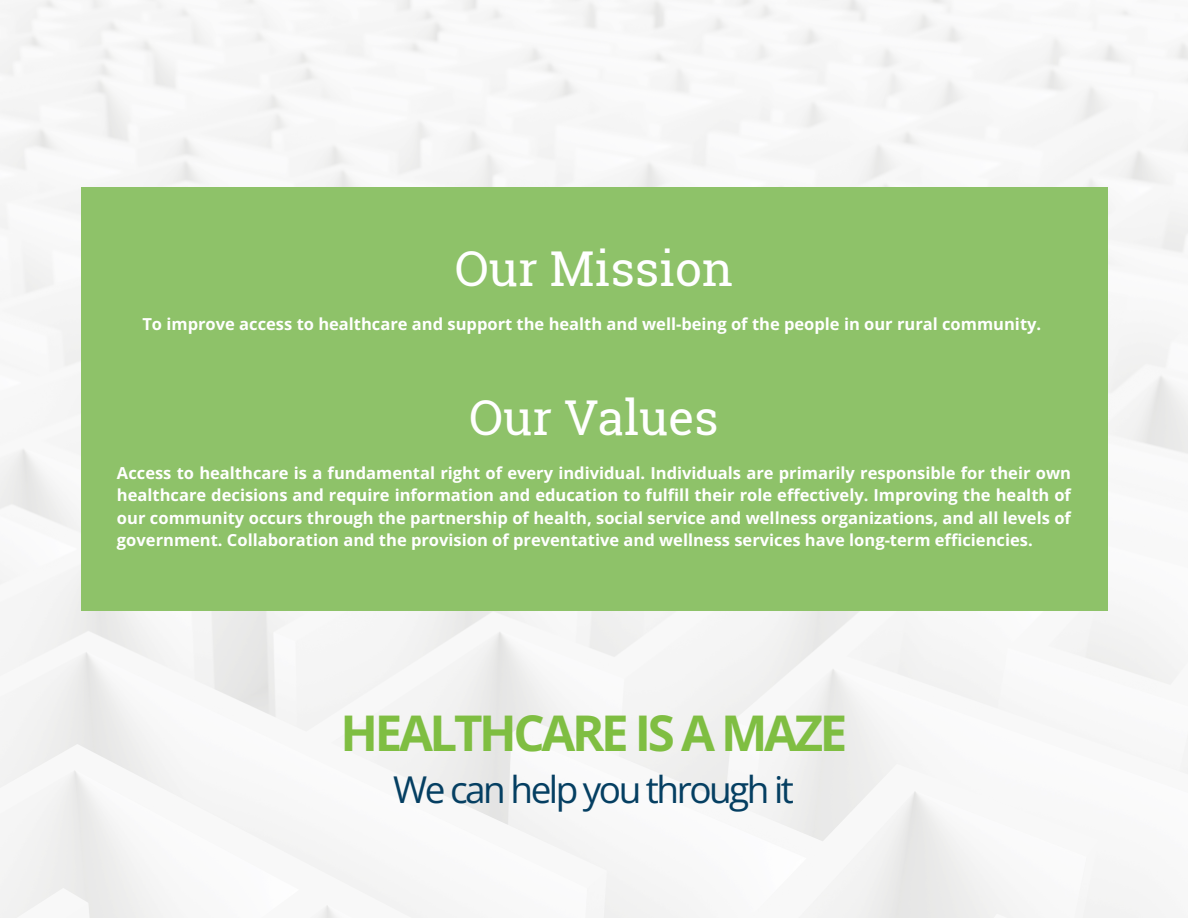
<style>
.page{position:relative;width:1188px;height:918px;background:#fff}
.page>*{position:absolute;margin:0;border:0;box-sizing:border-box;transform-origin:0 0}
.t1{font:700 49.2px "Open Sans";letter-spacing:-.07em;color:#7fbe42}
.t2{font:48px "Roboto Slab";color:#fff}
.t3{font:37.05px "Open Sans";letter-spacing:-.07em;color:#053f62}
.t4{font:700 16.5px/22.5px "Open Sans";color:#fff;text-align:justify}
</style>
<div class="page">
<img style="left:0;top:0;width:1188px;height:918px">
<div style="left:81px;top:188px;width:1026px;height:423px;background:#8ec269"></div>
<p class="t2" style="left:455px;top:236px;width:279px">Our Mission</p>
<h1 class="t4" style="left:142px;top:312px;width:900px">To improve access to healthcare and support the health and well-being of the people in our rural community.</h1>
<h1 class="t2" style="left:469px;top:385px;width:251px">Our Values</h1>
<p class="t4" style="left:117px;top:461px;width:956px">Access to healthcare is a fundamental right of every individual. Individuals are primarily responsible for their own healthcare decisions and require information and education to fulfill their role effectively. Improving the health of our community occurs through the partnership of health, social service and wellness organizations, and all levels of government. Collaboration and the provision of preventative and wellness services have long-term efficiencies.</p>
<p class="t1" style="left:341px;top:698px;width:508px">HEALTHCARE IS A MAZE</p>
<p class="t3" style="left:393px;top:763px;width:402px">We can help you through it</p>
</div>
